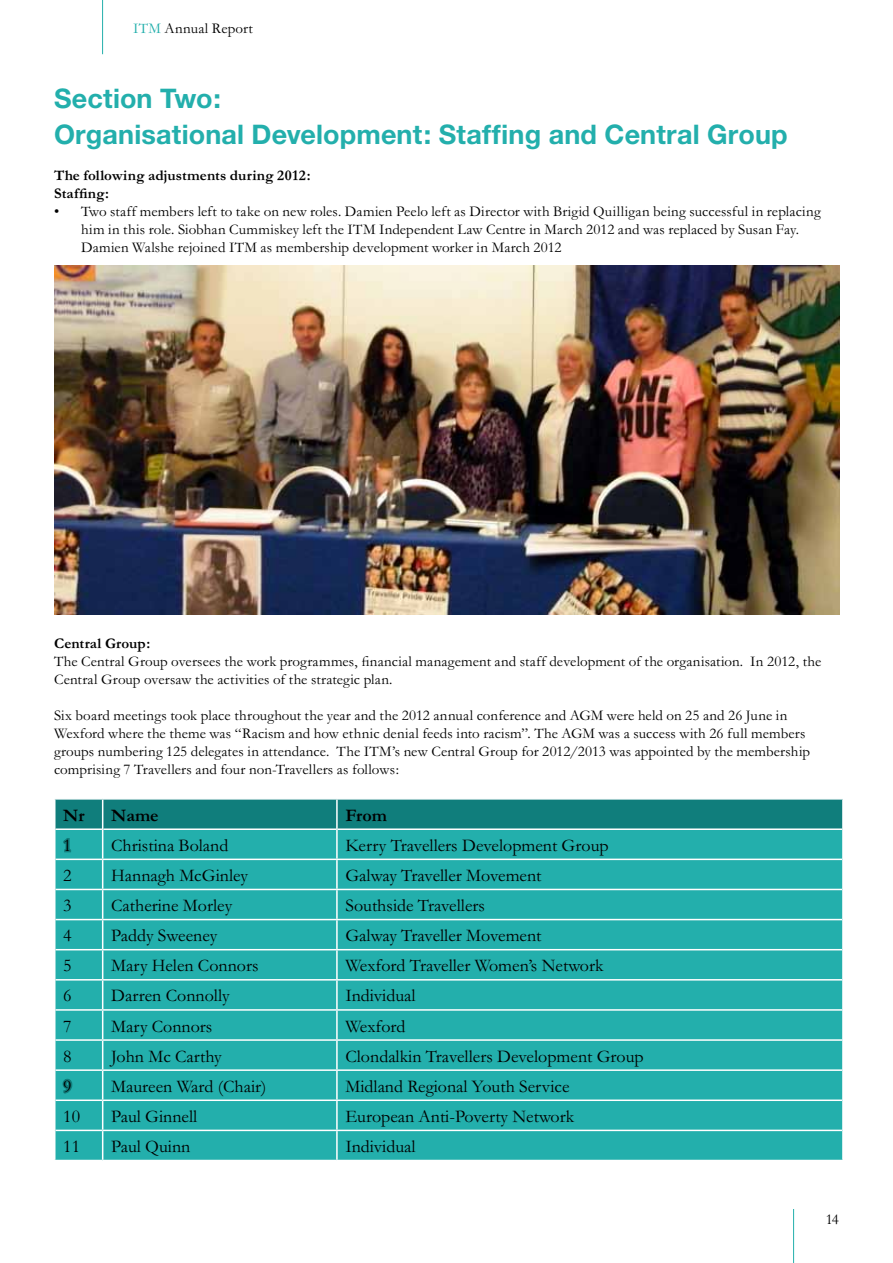
<style>
.page{position:relative;width:893px;height:1263px;background:#fff}
.page>*{position:absolute;margin:0;border:0;box-sizing:border-box;transform-origin:0 0}
.t1{font:700 27px/36px "Helvetica Neue CE";letter-spacing:.005em;color:#23afac}
.t2{font:18px "Garamond";color:#000}
.t3{font:700 18px "Garamond";color:#000}
.t4{font:15px/18px "Garamond";letter-spacing:.005em;color:#000}
.t5{font:700 15px/18px "Garamond";letter-spacing:.01em;color:#000}
.s1{color:#23afac}
</style>
<div class="page">
<hr style="left:793px;top:1209px;width:1px;height:54px;background:#23afac">
<hr style="left:102px;top:0;width:1px;height:54px;background:#23afac">
<svg style="left:55px;top:614px;width:788px;height:546px"></svg>
<img style="left:55px;top:266px;width:785px;height:348px">
<p class="t4" style="left:133px;top:20px;width:121px"><span class="s1">ITM</span> Annual Report</p>
<h1 class="t1" style="left:54px;top:81px;width:735px">Section Two:<br>Organisational Development: Staffing and Central Group</h1>
<p class="t5" style="left:54px;top:167px;width:258px">The following adjustments during 2012:<br>Staffing:</p>
<p class="t4" style="left:81px;top:203px;width:741px;text-indent:-27px">• Two staff members left to take on new roles. Damien Peelo left as Director with Brigid Quilligan being successful in replacing him in this role. Siobhan Cummiskey left the ITM Independent Law Centre in March 2012 and was replaced by Susan Fay.<br>Damien Walshe rejoined ITM as membership development worker in March 2012</p>
<p class="t5" style="left:54px;top:635px;width:98px">Central Group:</p>
<p class="t4" style="left:54px;top:653px;width:769px">The Central Group oversees the work programmes, financial management and staff development of the organisation. In 2012, the<br>Central Group oversaw the activities of the strategic plan.</p>
<p class="t4" style="left:54px;top:707px;width:758px">Six board meetings took place throughout the year and the 2012 annual conference and AGM were held on 25 and 26 June in Wexford where the theme was “Racism and how ethnic denial feeds into racism”. The AGM was a success with 26 full members groups numbering 125 delegates in attendance. The ITM’s new Central Group for 2012/2013 was appointed by the membership comprising 7 Travellers and four non-Travellers as follows:</p>
<p class="t3" style="left:63px;top:805px;width:23px">Nr</p>
<p class="t3" style="left:111px;top:805px;width:49px">Name</p>
<p class="t3" style="left:345px;top:805px;width:43px">From</p>
<p class="t2" style="left:63px;top:835px;width:10px">1</p>
<p class="t2" style="left:111px;top:835px;width:119px">Christina Boland</p>
<p class="t2" style="left:345px;top:835px;width:265px">Kerry Travellers Development Group</p>
<p class="t2" style="left:63px;top:865px;width:10px">2</p>
<p class="t2" style="left:111px;top:865px;width:138px">Hannagh McGinley</p>
<p class="t2" style="left:345px;top:865px;width:198px">Galway Traveller Movement</p>
<p class="t2" style="left:63px;top:896px;width:10px">3</p>
<p class="t2" style="left:111px;top:896px;width:123px">Catherine Morley</p>
<p class="t2" style="left:345px;top:896px;width:141px">Southside Travellers</p>
<p class="t2" style="left:63px;top:926px;width:10px">4</p>
<p class="t2" style="left:111px;top:926px;width:108px">Paddy Sweeney</p>
<p class="t2" style="left:345px;top:926px;width:198px">Galway Traveller Movement</p>
<p class="t2" style="left:63px;top:956px;width:10px">5</p>
<p class="t2" style="left:111px;top:956px;width:149px">Mary Helen Connors</p>
<p class="t2" style="left:345px;top:956px;width:260px">Wexford Traveller Women’s Network</p>
<p class="t2" style="left:63px;top:986px;width:10px">6</p>
<p class="t2" style="left:111px;top:986px;width:120px">Darren Connolly</p>
<p class="t2" style="left:345px;top:986px;width:72px">Individual</p>
<p class="t2" style="left:63px;top:1016px;width:10px">7</p>
<p class="t2" style="left:111px;top:1016px;width:103px">Mary Connors</p>
<p class="t2" style="left:345px;top:1016px;width:62px">Wexford</p>
<p class="t2" style="left:63px;top:1046px;width:10px">8</p>
<p class="t2" style="left:111px;top:1046px;width:112px">John Mc Carthy</p>
<p class="t2" style="left:345px;top:1046px;width:300px">Clondalkin Travellers Development Group</p>
<p class="t2" style="left:63px;top:1076px;width:10px">9</p>
<p class="t2" style="left:111px;top:1076px;width:157px">Maureen Ward (Chair)</p>
<p class="t2" style="left:345px;top:1076px;width:226px">Midland Regional Youth Service</p>
<p class="t2" style="left:63px;top:1106px;width:18px">10</p>
<p class="t2" style="left:111px;top:1106px;width:88px">Paul Ginnell</p>
<p class="t2" style="left:345px;top:1106px;width:230px">European Anti-Poverty Network</p>
<p class="t2" style="left:63px;top:1136px;width:18px">11</p>
<p class="t2" style="left:111px;top:1136px;width:81px">Paul Quinn</p>
<p class="t2" style="left:345px;top:1136px;width:72px">Individual</p>
<p class="t4" style="left:826px;top:1211px;width:15px">14</p>
</div>
